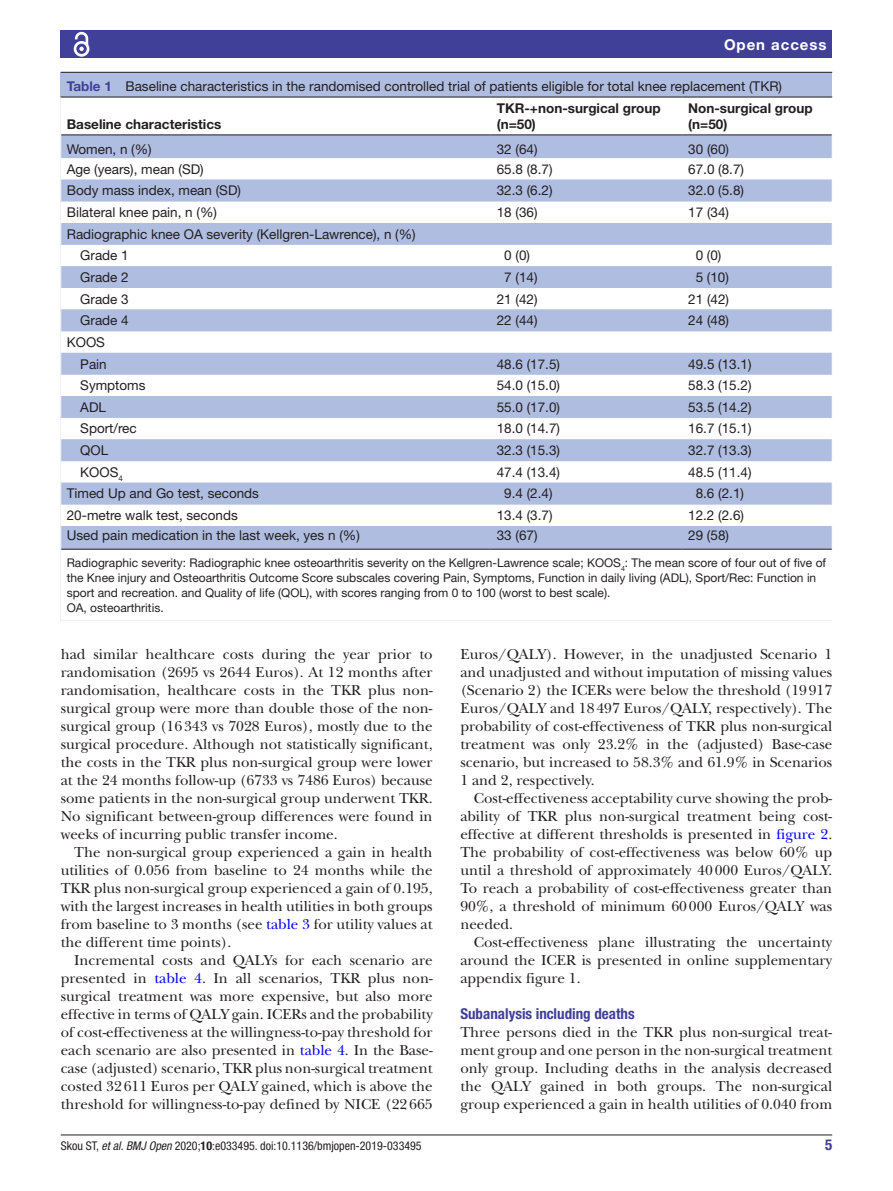
<style>
.page{position:relative;width:893px;height:1191px;background:#fff}
.page>*{position:absolute;margin:0;border:0;box-sizing:border-box;transform-origin:0 0}
.t1{font:15px/18px "New Baskerville";color:#231f20;text-align:justify}
.t2{font:700 condensed 15px "Helvetica Neue LT Std";color:#414099}
.t3{font:700 15px "Helvetica Neue LT Std";letter-spacing:.065em;color:#fff}
.t4{font:13.5px/21.6px "Helvetica Neue LT Std";color:#231f20}
.t5{font:700 13.5px/16.2px "Helvetica Neue LT Std";color:#231f20}
.t6{font:12px/15px "Helvetica Neue LT Std";color:#231f20}
.t7{font:condensed 12px "Helvetica Neue LT Std";color:#231f20}
.s1{font-weight:700;color:#414099}
.s2{color:#00f}
.s3{font-style:italic}
.s4{font-weight:700}
</style>
<div class="page">
<hr style="left:61px;top:1134px;width:771px;height:1px;background:#231f20">
<div style="left:61px;top:31px;width:771px;height:27px;background:#414099"></div>
<svg style="left:73px;top:31px;width:17px;height:26px"></svg>
<div style="left:61px;top:73px;width:771px;height:548px;background:#afbde1"></div>
<hr style="left:61px;top:72px;width:771px;height:1px;background:#231f20">
<div style="left:61px;top:98px;width:771px;height:523px;background:#fff"></div>
<svg style="left:61px;top:135px;width:771px;height:414px"></svg>
<hr style="left:61px;top:97px;width:430px;height:1px;background:#231f20">
<hr style="left:61px;top:134px;width:430px;height:1px;background:#231f20">
<hr style="left:491px;top:97px;width:191px;height:1px;background:#231f20">
<hr style="left:491px;top:134px;width:191px;height:1px;background:#231f20">
<hr style="left:682px;top:97px;width:150px;height:1px;background:#231f20">
<hr style="left:682px;top:134px;width:150px;height:1px;background:#231f20">
<hr style="left:491px;top:549px;width:191px;height:1px;background:#231f20">
<hr style="left:682px;top:549px;width:150px;height:1px;background:#231f20">
<hr style="left:61px;top:549px;width:430px;height:1px;background:#231f20">
<svg style="left:60px;top:135px;width:1px;height:414px"></svg>
<hr style="left:67px;top:596px;width:765px;height:1px;background:#fff">
<hr style="left:67px;top:611px;width:765px;height:1px;background:#fff">
<p class="t3" style="left:724px;top:35px;width:104px">Open access</p>
<p class="t4" style="left:67px;top:75px;width:717px"><span class="s1">Table 1</span> Baseline characteristics in the randomised controlled trial of patients eligible for total knee replacement (TKR)</p>
<p class="t5" style="left:67px;top:116px;width:156px">Baseline characteristics</p>
<p class="t5" style="left:497px;top:99px;width:165px">TKR-+non-surgical group (n=50)</p>
<p class="t5" style="left:688px;top:99px;width:126px">Non-surgical group (n=50)</p>
<p class="t4" style="left:67px;top:138px;width:87px">Women, n (%)</p>
<p class="t4" style="left:497px;top:138px;width:42px">32 (64)</p>
<p class="t4" style="left:688px;top:138px;width:42px">30 (60)</p>
<p class="t4" style="left:67px;top:158px;width:139px">Age (years), mean (SD)</p>
<p class="t4" style="left:497px;top:158px;width:57px">65.8 (8.7)</p>
<p class="t4" style="left:688px;top:158px;width:57px">67.0 (8.7)</p>
<p class="t4" style="left:67px;top:179px;width:176px">Body mass index, mean (SD)</p>
<p class="t4" style="left:497px;top:179px;width:57px">32.3 (6.2)</p>
<p class="t4" style="left:688px;top:179px;width:57px">32.0 (5.8)</p>
<p class="t4" style="left:67px;top:201px;width:152px">Bilateral knee pain, n (%)</p>
<p class="t4" style="left:497px;top:201px;width:42px">18 (36)</p>
<p class="t4" style="left:688px;top:201px;width:42px">17 (34)</p>
<p class="t4" style="left:80px;top:223px;width:337px;text-indent:-14px">Radiographic knee OA severity (Kellgren-Lawrence), n (%)<br>Grade 1</p>
<p class="t4" style="left:504px;top:244px;width:27px">0 (0)</p>
<p class="t4" style="left:696px;top:244px;width:27px">0 (0)</p>
<p class="t4" style="left:80px;top:266px;width:50px">Grade 2</p>
<p class="t4" style="left:504px;top:266px;width:35px">7 (14)</p>
<p class="t4" style="left:696px;top:266px;width:35px">5 (10)</p>
<p class="t4" style="left:80px;top:288px;width:50px">Grade 3</p>
<p class="t4" style="left:497px;top:288px;width:42px">21 (42)</p>
<p class="t4" style="left:688px;top:288px;width:42px">21 (42)</p>
<p class="t4" style="left:80px;top:309px;width:50px">Grade 4</p>
<p class="t4" style="left:497px;top:309px;width:42px">22 (44)</p>
<p class="t4" style="left:688px;top:309px;width:42px">24 (48)</p>
<p class="t4" style="left:67px;top:331px;width:42px;text-align:right">KOOS<br>Pain</p>
<p class="t4" style="left:497px;top:353px;width:65px">48.6 (17.5)</p>
<p class="t4" style="left:688px;top:353px;width:65px">49.5 (13.1)</p>
<p class="t4" style="left:80px;top:374px;width:67px">Symptoms</p>
<p class="t4" style="left:497px;top:374px;width:65px">54.0 (15.0)</p>
<p class="t4" style="left:688px;top:374px;width:65px">58.3 (15.2)</p>
<p class="t4" style="left:80px;top:396px;width:27px">ADL</p>
<p class="t4" style="left:497px;top:396px;width:65px">55.0 (17.0)</p>
<p class="t4" style="left:688px;top:396px;width:65px">53.5 (14.2)</p>
<p class="t4" style="left:80px;top:418px;width:58px">Sport/rec</p>
<p class="t4" style="left:497px;top:418px;width:65px">18.0 (14.7)</p>
<p class="t4" style="left:688px;top:418px;width:65px">16.7 (15.1)</p>
<p class="t4" style="left:80px;top:439px;width:30px">QOL</p>
<p class="t4" style="left:497px;top:439px;width:65px">32.3 (15.3)</p>
<p class="t4" style="left:688px;top:439px;width:65px">32.7 (13.3)</p>
<p class="t4" style="left:80px;top:461px;width:44px">KOOS<sub>4</sub></p>
<p class="t4" style="left:497px;top:461px;width:65px">47.4 (13.4)</p>
<p class="t4" style="left:688px;top:461px;width:65px">48.5 (11.4)</p>
<p class="t4" style="left:67px;top:482px;width:194px">Timed Up and Go test, seconds</p>
<p class="t4" style="left:504px;top:482px;width:50px">9.4 (2.4)</p>
<p class="t4" style="left:696px;top:482px;width:50px">8.6 (2.1)</p>
<p class="t4" style="left:67px;top:504px;width:173px">20-metre walk test, seconds</p>
<p class="t4" style="left:497px;top:504px;width:57px">13.4 (3.7)</p>
<p class="t4" style="left:688px;top:504px;width:57px">12.2 (2.6)</p>
<p class="t4" style="left:67px;top:524px;width:295px">Used pain medication in the last week, yes n (%)</p>
<p class="t4" style="left:497px;top:524px;width:42px">33 (67)</p>
<p class="t4" style="left:688px;top:524px;width:42px">29 (58)</p>
<p class="t6" style="left:67px;top:555px;width:761px">Radiographic severity: Radiographic knee osteoarthritis severity on the Kellgren-Lawrence scale; KOOS<sub>4</sub>: The mean score of four out of five of the Knee injury and Osteoarthritis Outcome Score subscales covering Pain, Symptoms, Function in daily living (ADL), Sport/Rec: Function in sport and recreation. and Quality of life (QOL), with scores ranging from 0 to 100 (worst to best scale).<br>OA, osteoarthritis.</p>
<p class="t1" style="left:61px;top:645px;width:373px">had similar healthcare costs during the year prior to randomisation (2695 vs 2644 Euros). At 12 months after randomisation, healthcare costs in the TKR plus non&shy;surgical group were more than double those of the non&shy;surgical group (16343 vs 7028 Euros), mostly due to the surgical procedure. Although not statistically significant, the costs in the TKR plus non-surgical group were lower at the 24 months follow-up (6733 vs 7486 Euros) because some patients in the non-surgical group underwent TKR.<br>No significant between-group differences were found in weeks of incurring public transfer income.</p>
<p class="t1" style="left:61px;top:843px;width:373px;text-indent:14px">The non-surgical group experienced a gain in health utilities of 0.056 from baseline to 24 months while the TKR plus non-surgical group experienced a gain of 0.195, with the largest increases in health utilities in both groups from baseline to 3 months (see <span class="s2">table 3</span> for utility values at the different time points).</p>
<p class="t1" style="left:61px;top:951px;width:373px;text-indent:14px">Incremental costs and QALYs for each scenario are presented in <span class="s2">table 4</span>. In all scenarios, TKR plus non&shy;surgical treatment was more expensive, but also more effective in terms of QALY gain. ICERs and the probability of cost-effectiveness at the willingness-to-pay threshold for each scenario are also presented in <span class="s2">table 4</span>. In the Base&shy;case (adjusted) scenario, TKR plus non-surgical treatment costed 32611 Euros per QALY gained, which is above the threshold for willingness-to-pay defined by NICE (22665</p>
<p class="t1" style="left:460px;top:645px;width:373px">Euros/QALY). However, in the unadjusted Scenario 1 and unadjusted and without imputation of missing values (Scenario 2) the ICERs were below the threshold (19917<br>Euros/QALY and 18497 Euros/QALY, respectively). The probability of cost-effectiveness of TKR plus non-surgical treatment was only 23.2% in the (adjusted) Base-case scenario, but increased to 58.3% and 61.9% in Scenarios 1 and 2, respectively.</p>
<p class="t1" style="left:460px;top:789px;width:373px;text-indent:14px">Cost-effectiveness acceptability curve showing the prob&shy;ability of TKR plus non-surgical treatment being cost&shy;effective at different thresholds is presented in <span class="s2">figure 2</span>.<br>The probability of cost-effectiveness was below 60% up until a threshold of approximately 40000 Euros/QALY.<br>To reach a probability of cost-effectiveness greater than 90%, a threshold of minimum 60000 Euros/QALY was needed.</p>
<p class="t1" style="left:460px;top:933px;width:373px;text-indent:13px">Cost-effectiveness plane illustrating the uncertainty around the ICER is presented in online supplementary appendix figure 1.</p>
<p class="t2" style="left:460px;top:1005px;width:176px">Subanalysis including deaths</p>
<p class="t1" style="left:460px;top:1023px;width:373px">Three persons died in the TKR plus non-surgical treat&shy;ment group and one person in the non-surgical treatment only group. Including deaths in the analysis decreased the QALY gained in both groups. The non-surgical group experienced a gain in health utilities of 0.040 from</p>
<p class="t7" style="left:61px;top:1138px;width:362px">Skou ST, <span class="s3">et al</span>. <span class="s3">BMJ Open</span> 2020;<span class="s4">10</span>:e033495. doi:10.1136/bmjopen-2019-033495</p>
<p class="t2" style="left:825px;top:1135px;width:9px">5</p>
</div>
